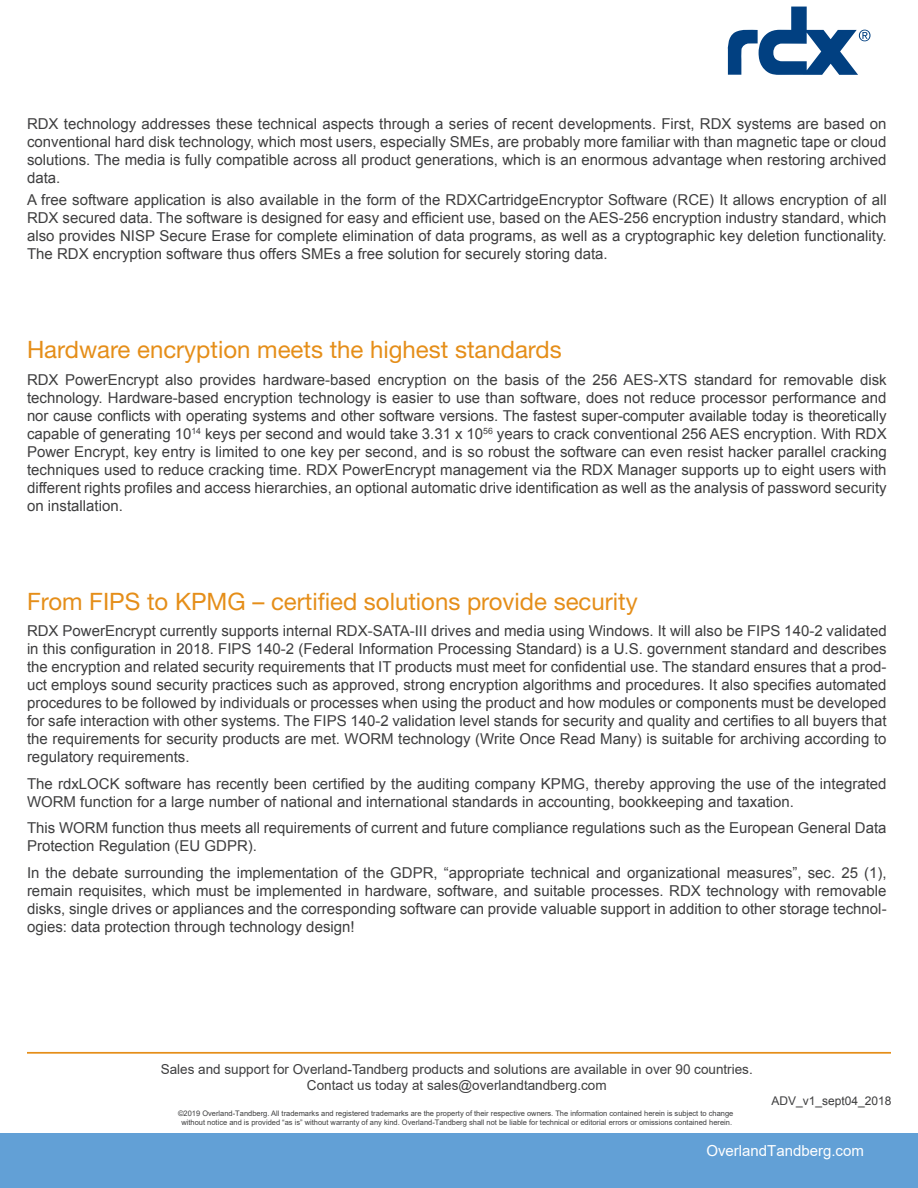
<style>
.page{position:relative;width:918px;height:1188px;background:#fff}
.page>*{position:absolute;margin:0;border:0;box-sizing:border-box;transform-origin:0 0}
.t1{font:24px "Helvetica Neue LT Std";color:#e58e19}
.t2{font:15.15px "Arial";color:#fff}
.t3{font:15px/18px "Arial";color:#3e3e3f;text-align:justify}
.t4{font:13.65px/16.4px "Arial";color:#3e3e3f;text-align:center}
.t5{font:12px "Arial";color:#3e3e3f}
.t6{font:7.65px/9.1px "Arial";color:#3e3e3f;text-align:center}
</style>
<div class="page">
<div style="left:0;top:1133px;width:918px;height:55px;background:#62a0d6"></div>
<hr style="left:27px;top:1052px;width:864px;height:2px;background:#e58e19">
<svg style="left:727px;top:7px;width:144px;height:68px"></svg>
<p class="t3" style="left:27px;top:115px;width:861px">RDX technology addresses these technical aspects through a series of recent developments. First, RDX systems are based on conventional hard disk technology, which most users, especially SMEs, are probably more familiar with than magnetic tape or cloud solutions. The media is fully compatible across all product generations, which is an enormous advantage when restoring archived data.</p>
<p class="t3" style="left:27px;top:191px;width:861px">A free software application is also available in the form of the RDXCartridgeEncryptor Software (RCE) It allows encryption of all RDX secured data. The software is designed for easy and efficient use, based on the AES-256 encryption industry standard, which also provides NISP Secure Erase for complete elimination of data programs, as well as a cryptographic key deletion functionality.<br>The RDX encryption software thus offers SMEs a free solution for securely storing data.</p>
<h1 class="t1" style="left:27px;top:335px;width:536px">Hardware encryption meets the highest standards</h1>
<p class="t3" style="left:27px;top:371px;width:861px">RDX PowerEncrypt also provides hardware-based encryption on the basis of the 256 AES-XTS standard for removable disk technology. Hardware-based encryption technology is easier to use than software, does not reduce processor performance and nor cause conflicts with operating systems and other software versions. The fastest super-computer available today is theoretically capable of generating 10<sup>14</sup> keys per second and would take 3.31 x 10<sup>56</sup> years to crack conventional 256 AES encryption. With RDX Power Encrypt, key entry is limited to one key per second, and is so robust the software can even resist hacker parallel cracking techniques used to reduce cracking time. RDX PowerEncrypt management via the RDX Manager supports up to eight users with different rights profiles and access hierarchies, an optional automatic drive identification as well as the analysis of password security on installation.</p>
<h1 class="t1" style="left:27px;top:587px;width:612px">From FIPS to KPMG – certified solutions provide security</h1>
<p class="t3" style="left:27px;top:622px;width:861px">RDX PowerEncrypt currently supports internal RDX-SATA-III drives and media using Windows. It will also be FIPS 140-2 validated in this configuration in 2018. FIPS 140-2 (Federal Information Processing Standard) is a U.S. government standard and describes the encryption and related security requirements that IT products must meet for confidential use. The standard ensures that a prod&shy;uct employs sound security practices such as approved, strong encryption algorithms and procedures. It also specifies automated procedures to be followed by individuals or processes when using the product and how modules or components must be developed for safe interaction with other systems. The FIPS 140-2 validation level stands for security and quality and certifies to all buyers that the requirements for security products are met. WORM technology (Write Once Read Many) is suitable for archiving according to regulatory requirements.</p>
<p class="t3" style="left:27px;top:775px;width:861px">The rdxLOCK software has recently been certified by the auditing company KPMG, thereby approving the use of the integrated<br>WORM function for a large number of national and international standards in accounting, bookkeeping and taxation.</p>
<p class="t3" style="left:27px;top:819px;width:861px">This WORM function thus meets all requirements of current and future compliance regulations such as the European General Data<br>Protection Regulation (EU GDPR).</p>
<p class="t3" style="left:27px;top:864px;width:861px">In the debate surrounding the implementation of the GDPR, “appropriate technical and organizational measures”, sec. 25 (1), remain requisites, which must be implemented in hardware, software, and suitable processes. RDX technology with removable disks, single drives or appliances and the corresponding software can provide valuable support in addition to other storage technol&shy;ogies: data protection through technology design!</p>
<p class="t4" style="left:161px;top:1061px;width:594px">Sales and support for Overland-Tandberg products and solutions are available in over 90 countries.<br>Contact us today at sales@overlandtandberg.com</p>
<p class="t6" style="left:178px;top:1108px;width:557px">©2019 Overland-Tandberg. All trademarks and registered trademarks are the property of their respective owners. The information contained herein is subject to change without notice and is provided “as is” without warranty of any kind. Overland-Tandberg shall not be liable for technical or editorial errors or omissions contained herein.</p>
<p class="t5" style="left:772px;top:1093px;width:122px">ADV_v1_sept04_2018</p>
<p class="t2" style="left:706px;top:1140px;width:159px">OverlandTandberg.com</p>
</div>
